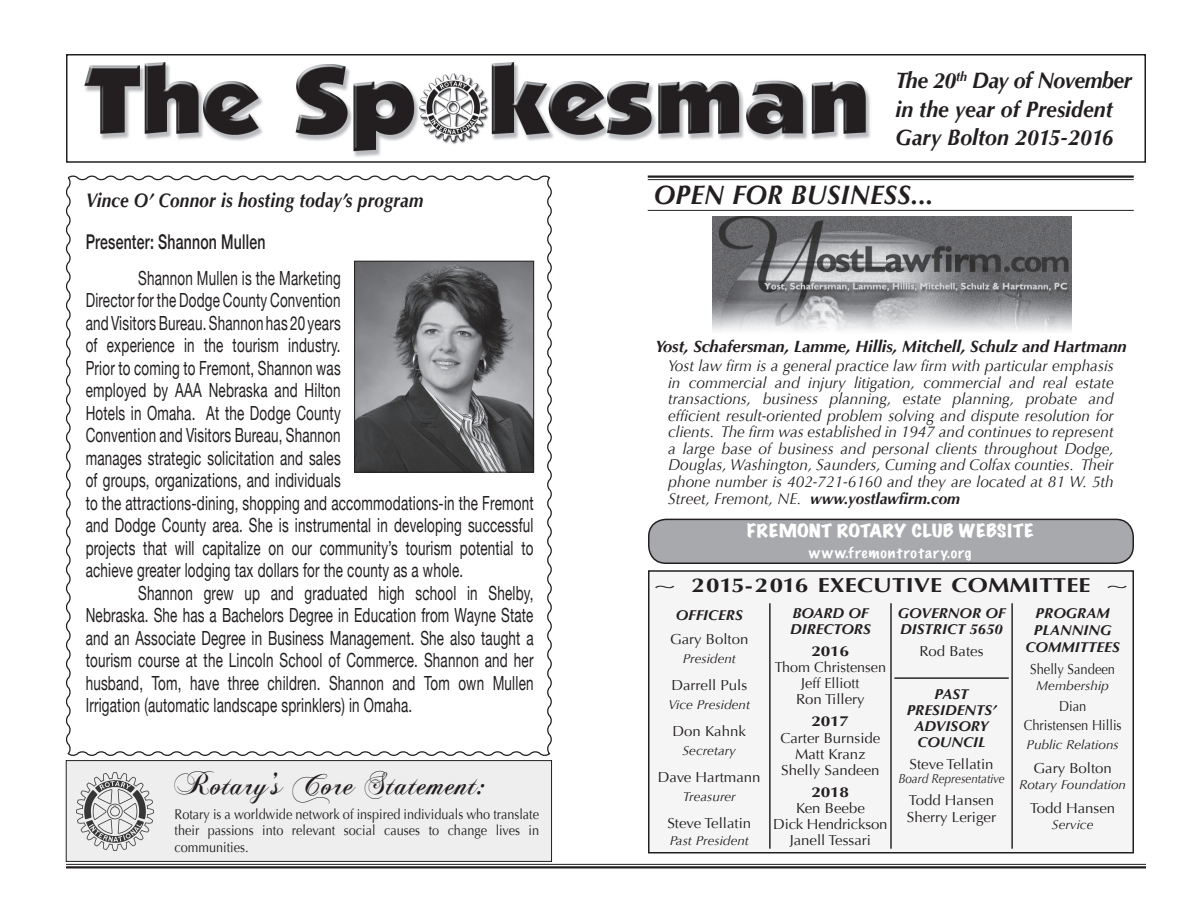
<style>
.page{position:relative;width:1188px;height:918px;background:#fff}
.page>*{position:absolute;margin:0;border:0;box-sizing:border-box;transform-origin:0 0}
.Subhead{font:32.25px "Chopin Script";letter-spacing:.015em;color:#231f20}
.Subhead-2{font:italic 700 27px "Optima";letter-spacing:.015em;color:#231f20;scale:.95 1}
.Subhead-3{font:italic 700 22.5px/28.5px "Optima";color:#231f20;scale:.95 1}
.Subhead-4{font:500 20.4px "Helvetica Neue";letter-spacing:.015em;color:#231f20;scale:.69 1}
.t1{font:700 20.1px "Optima";letter-spacing:.005em;color:#231f20;scale:1.2 1}
.Subhead-5{font:italic 700 19.8px "Optima";letter-spacing:.015em;color:#231f20;scale:.86 1}
.Subhead-6{font:19.5px/22.5px "Helvetica Neue";letter-spacing:.015em;color:#231f20;scale:.69 1}
.Body_Copy{font:italic 700 16.5px "Optima";color:#231f20}
.Subhead-7{font:expanded 16.5px "Marker Felt";letter-spacing:.04em;color:#fff;scale:1.15 1}
.Body_Copy-2{font:italic 15.75px/16.6px "Optima";color:#231f20;text-align:justify}
.Subhead-8{font:14.4px/16.2px "Optima";color:#231f20;text-align:center;scale:1.04 1}
.Subhead-9{font:italic 700 14.4px/15.9px "Optima";color:#231f20;scale:1.04 1}
.Subhead-10{font:14.4px/16.2px "Optima";color:#231f20;text-align:center}
.Subhead-11{font:14.4px/18.8px "Optima";color:#231f20;text-align:center;scale:.9 1}
.t2{font:700 14.4px "Optima";letter-spacing:-.015em;color:#231f20;scale:1.2 1}
.Subhead-12{font:14.1px/17px "Optima";color:#231f20;text-align:justify;scale:.9 1}
.Subhead-13{font:100 13.5px "Marker Felt";letter-spacing:.07em;color:#fff;scale:1.15 1}
.t3{font:italic 12.9px "Optima";color:#231f20;scale:1.04 1}
.t4{font:italic 12.9px "Optima";color:#231f20;scale:.9 1}
.s1{font-weight:700}
.s2{font-weight:400}
</style>
<div class="page">
<svg style="left:66px;top:175px;width:486px;height:581px"></svg>
<img style="left:356px;top:263px;width:176px;height:207px">
<div style="left:354px;top:261px;width:180px;height:211px;border:1px solid #231f20"></div>
<img style="left:84px;top:62px;width:786px;height:95px">
<div style="left:66px;top:54px;width:1080px;height:109px;border:2px solid #231f20"></div>
<div style="left:649px;top:571px;width:484px;height:282px;background:#f5f5f6"></div>
<div style="left:648px;top:570px;width:486px;height:284px;border:2px solid #231f20"></div>
<hr style="left:894px;top:677px;width:115px;height:2px;background:#231f20">
<hr style="left:769px;top:603px;width:2px;height:246px;background:#231f20">
<hr style="left:890px;top:603px;width:2px;height:246px;background:#231f20">
<hr style="left:1011px;top:603px;width:2px;height:246px;background:#231f20">
<hr style="left:66px;top:864px;width:1080px;height:1px;background:#231f20">
<hr style="left:66px;top:866px;width:1080px;height:2px;background:#231f20">
<div style="left:649px;top:519px;width:484px;height:44px;background:#a8a9ad;border-radius:17px"></div>
<div style="left:648px;top:519px;width:486px;height:45px;border:2px solid #231f20;border-radius:17px"></div>
<div style="left:66px;top:761px;width:486px;height:100px;background:#eeeeef"></div>
<div style="left:66px;top:760px;width:486px;height:102px;border:1px solid #231f20"></div>
<img style="left:76px;top:773px;width:78px;height:77px">
<img style="left:713px;top:216px;width:358px;height:115px">
<hr style="left:648px;top:176px;width:486px;height:2px;background:#231f20">
<hr style="left:648px;top:179px;width:486px;height:1px;background:#231f20">
<hr style="left:648px;top:210px;width:486px;height:1px;background:#231f20">
<p class="Subhead-5" style="left:86px;top:189px;width:394px">Vince O’ Connor is hosting today’s program</p>
<p class="Subhead-4" style="left:86px;top:225px;width:262px">Presenter: Shannon Mullen</p>
<p class="Subhead-6" style="left:86px;top:268px;width:651px;text-indent:53px">Shannon Mullen is the Marketing<br>Director for the Dodge County Convention<br>and Visitors Bureau. Shannon has 20 years<br>of experience in the tourism industry.<br>Prior to coming to Fremont, Shannon was<br>employed by AAA Nebraska and Hilton<br>Hotels in Omaha. At the Dodge County<br>Convention and Visitors Bureau, Shannon<br>manages strategic solicitation and sales<br>of groups, organizations, and individuals<br>to the attractions-dining, shopping and accommodations-in the Fremont and Dodge County area. She is instrumental in developing successful projects that will capitalize on our community’s tourism potential to achieve greater lodging tax dollars for the county as a whole.</p>
<p class="Subhead-6" style="left:86px;top:583px;width:651px;text-align:justify;text-indent:52px">Shannon grew up and graduated high school in Shelby, Nebraska. She has a Bachelors Degree in Education from Wayne State and an Associate Degree in Business Management. She also taught a tourism course at the Lincoln School of Commerce. Shannon and her husband, Tom, have three children. Shannon and Tom own Mullen Irrigation (automatic landscape sprinklers) in Omaha.</p>
<p class="Subhead" style="left:175px;top:764px;width:313px">Rotary’s Core Statement:</p>
<p class="Subhead-12" style="left:175px;top:805px;width:407px">Rotary is a worldwide network of inspired individuals who translate their passions into relevant social causes to change lives in communities.</p>
<p class="Subhead-3" style="left:895px;top:67px;width:251px">The 20<sup>th</sup> Day of November in the year of President<br>Gary Bolton 2015-2016</p>
<p class="Subhead-2" style="left:654px;top:179px;width:296px">OPEN FOR BUSINESS...</p>
<p class="Body_Copy" style="left:655px;top:336px;width:473px">Yost, Schafersman, Lamme, Hillis, Mitchell, Schulz and Hartmann</p>
<p class="Body_Copy-2" style="left:668px;top:358px;width:447px">Yost law firm is a general practice law firm with particular emphasis in commercial and injury litigation, commercial and real estate transactions, business planning, estate planning, probate and efficient result-oriented problem solving and dispute resolution for clients. The firm was established in 1947 and continues to represent a large base of business and personal clients throughout Dodge, Douglas, Washington, Saunders, Cuming and Colfax counties. Their phone number is 402-721-6160 and they are located at 81 W. 5th Street, Fremont, NE. <span class="s1">www.yostlawfirm.com</span></p>
<p class="Subhead-7" style="left:747px;top:518px;width:251px">FREMONT ROTARY CLUB WEBSITE</p>
<p class="Subhead-13" style="left:809px;top:543px;width:143px">www.fremontrotary.org</p>
<p class="t1" style="left:652px;top:573px;width:400px"><span class="s2">~</span> 2015-2016 EXECUTIVE COMMITTEE <span class="s2">~</span></p>
<p class="Subhead-9" style="left:676px;top:607px;width:66px">OFFICERS</p>
<p class="Subhead-8" style="left:670px;top:632px;width:77px">Gary Bolton</p>
<p class="t3" style="left:683px;top:651px;width:53px">President</p>
<p class="Subhead-8" style="left:671px;top:678px;width:74px">Darrell Puls</p>
<p class="t3" style="left:669px;top:697px;width:80px">Vice President</p>
<p class="Subhead-8" style="left:673px;top:724px;width:72px">Don Kahnk</p>
<p class="t3" style="left:683px;top:743px;width:53px">Secretary</p>
<p class="Subhead-8" style="left:658px;top:769px;width:100px">Dave Hartmann</p>
<p class="t3" style="left:683px;top:789px;width:52px">Treasurer</p>
<p class="Subhead-8" style="left:667px;top:815px;width:82px">Steve Tellatin</p>
<p class="t3" style="left:670px;top:833px;width:78px">Past President</p>
<p class="Subhead-9" style="left:790px;top:605px;width:79px">BOARD OF<br>DIRECTORS</p>
<p class="t2" style="left:812px;top:643px;width:33px">2016</p>
<p class="Subhead-10" style="left:775px;top:659px;width:113px">Thom Christensen<br>Jeff Elliott<br>Ron Tillery</p>
<p class="t2" style="left:812px;top:713px;width:33px">2017</p>
<p class="Subhead-8" style="left:780px;top:730px;width:98px">Carter Burnside<br>Matt Kranz<br>Shelly Sandeen</p>
<p class="t2" style="left:812px;top:784px;width:33px">2018</p>
<p class="Subhead-8" style="left:773px;top:800px;width:111px">Ken Beebe<br>Dick Hendrickson<br>Janell Tessari</p>
<p class="Subhead-9" style="left:898px;top:605px;width:105px">GOVERNOR OF<br>DISTRICT 5650</p>
<p class="Subhead-8" style="left:919px;top:643px;width:63px">Rod Bates</p>
<p class="Subhead-9" style="left:907px;top:686px;width:88px;text-align:center">PAST<br>PRESIDENTS’<br>ADVISORY<br>COUNCIL</p>
<p class="Subhead-8" style="left:910px;top:756px;width:82px">Steve Tellatin</p>
<p class="t4" style="left:898px;top:771px;width:120px">Board Representative</p>
<p class="Subhead-8" style="left:907px;top:791px;width:87px;line-height:17.4px;text-align:left">Todd Hansen<br>Sherry Leriger</p>
<p class="Subhead-9" style="left:1026px;top:604px;width:92px;line-height:17.2px;text-align:center">PROGRAM<br>PLANNING<br>COMMITTEES</p>
<p class="Subhead-11" style="left:1030px;top:660px;width:96px">Shelly Sandeen</p>
<p class="t3" style="left:1036px;top:678px;width:71px">Membership</p>
<p class="Subhead-11" style="left:1024px;top:697px;width:110px">Dian<br>Christensen Hillis</p>
<p class="t3" style="left:1027px;top:737px;width:90px">Public Relations</p>
<p class="Subhead-8" style="left:1034px;top:760px;width:77px">Gary Bolton</p>
<p class="t3" style="left:1019px;top:777px;width:104px">Rotary Foundation</p>
<p class="Subhead-8" style="left:1030px;top:800px;width:83px">Todd Hansen</p>
<p class="t3" style="left:1052px;top:817px;width:41px">Service</p>
</div>
